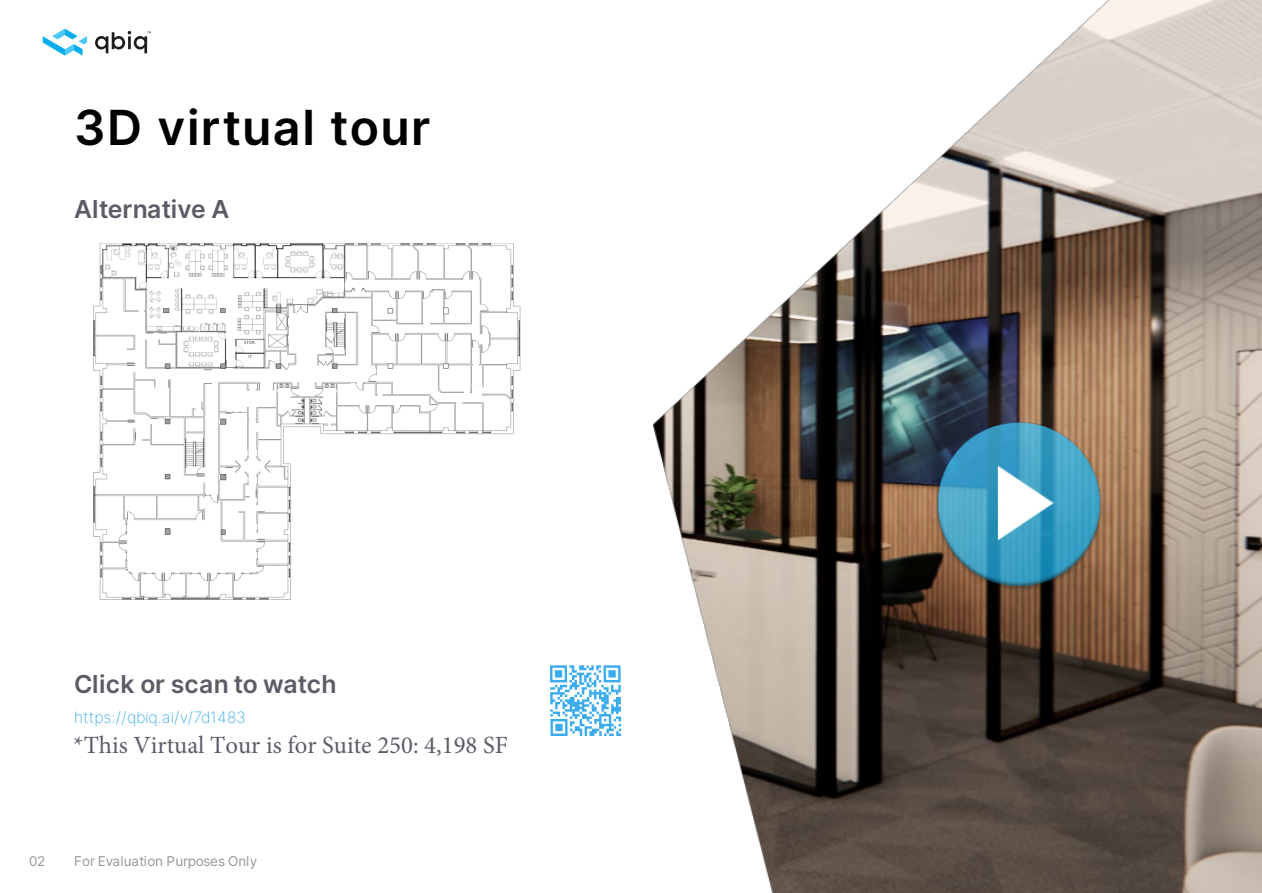
<style>
.page{position:relative;width:1262px;height:893px;background:#fff}
.page>*{position:absolute;margin:0;border:0;box-sizing:border-box;transform-origin:0 0}
.t1{font:48.3px "Cairo Font 0 0";letter-spacing:.03em;color:#000}
.t2{font:24.75px "Minion Pro";color:#5c5c67}
.t3{font:24.75px "Cairo Font 0 0";letter-spacing:.005em;color:#5c5c67}
.t4{font:15.75px "Cairo Font 1 0";letter-spacing:-.015em;color:#3baced}
.t5{font:13.5px "Inter";letter-spacing:-.005em;color:#979797}
</style>
<div class="page">
<svg style="left:43px;top:29px;width:44px;height:27px"></svg>
<svg style="left:95px;top:31px;width:56px;height:22px"></svg>
<img style="left:93px;top:243px;width:427px;height:356px">
<svg style="left:549px;top:665px;width:73px;height:71px"></svg>
<img style="left:653px;top:0;width:609px;height:892px">
<img style="left:933px;top:420px;width:171px;height:172px">
<h1 class="t1" style="left:74px;top:99px;width:357px">3D virtual tour</h1>
<p class="t3" style="left:74px;top:194px;width:156px">Alternative A</p>
<p class="t3" style="left:74px;top:669px;width:264px">Click or scan to watch</p>
<p class="t4" style="left:74px;top:707px;width:173px">https://qbiq.ai/v/7d1483</p>
<p class="t2" style="left:74px;top:729px;width:436px">*This Virtual Tour is for Suite 250: 4,198 SF</p>
<p class="t5" style="left:29px;top:852px;width:18px">02</p>
<p class="t5" style="left:74px;top:852px;width:184px">For Evaluation Purposes Only</p>
</div>
